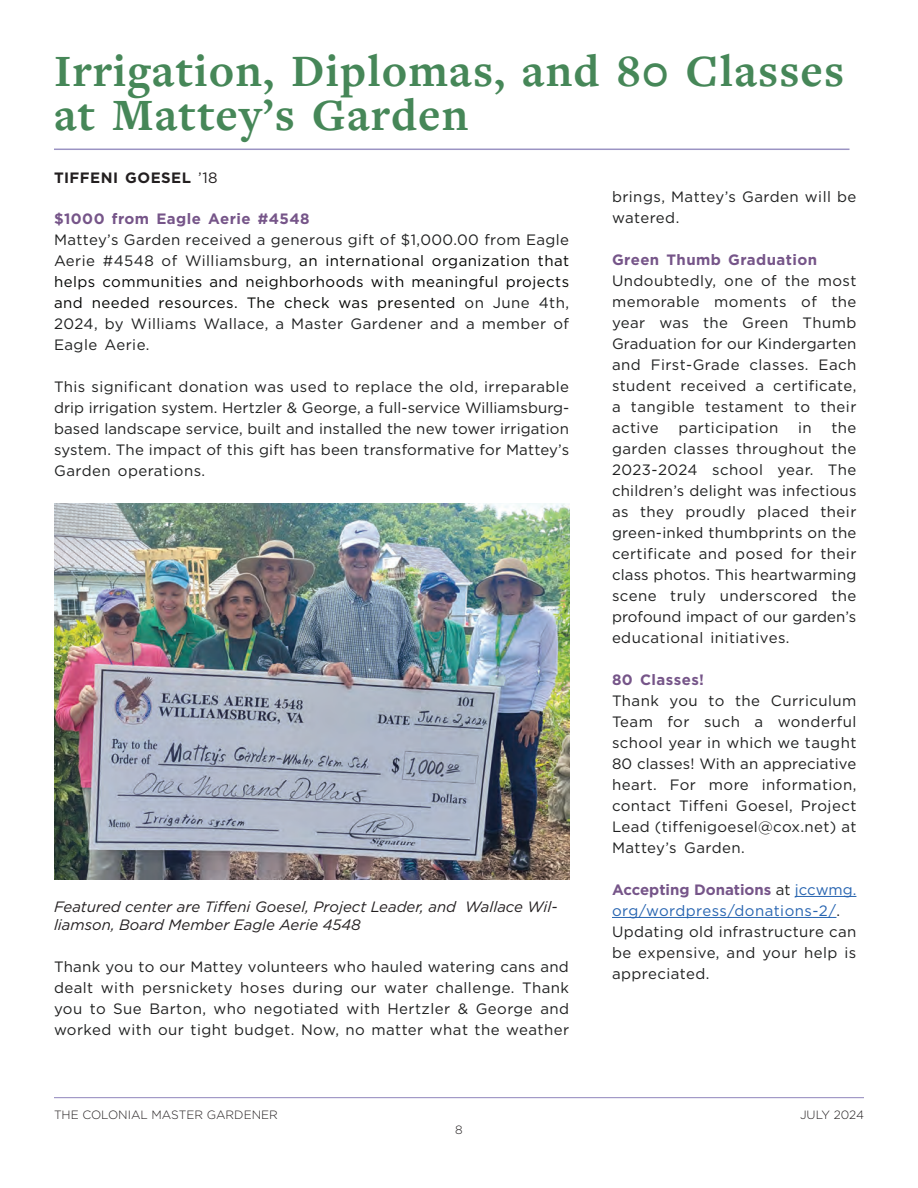
<style>
.page{position:relative;width:918px;height:1188px;background:#fff}
.page>*{position:absolute;margin:0;border:0;box-sizing:border-box;transform-origin:0 0}
.Header_1{font:700 46.5px/43.8px "Freight Text Pro";letter-spacing:.025em;color:#468758}
.t1{font:15px/21px "Gotham";letter-spacing:.03em;color:#1f2020;text-align:justify}
.Photo_Credit{font:italic 15px/18px "Gotham";color:#231f20}
.t2{font:700 15px "Gotham";letter-spacing:.03em;color:#765589}
.t3{font:15px/21px "Gotham";letter-spacing:.03em;color:#2865b1}
.t4{font:700 15px "Gotham";letter-spacing:.03em;color:#231f20}
.t5{font:300 12px "Gotham";color:#231f20}
.s1{font-weight:400}
.s2{color:#040503}
.s3{font-weight:700;color:#765589}
.s4{color:#1f2020}
</style>
<div class="page">
<hr style="left:54px;top:149px;width:796px;height:1px;background:#9b93c3">
<img style="left:54px;top:504px;width:515px;height:375px">
<hr style="left:795px;top:896px;width:61px;height:1px;background:#2865b1">
<hr style="left:612px;top:917px;width:225px;height:1px;background:#2865b1">
<hr style="left:54px;top:1097px;width:810px;height:1px;background:#9b93c3">
<p class="Header_1" style="left:54px;top:48px;width:792px">Irrigation, Diplomas, and 80 Classes at Mattey’s Garden</p>
<p class="t4" style="left:54px;top:167px;width:165px">TIFFENI GOESEL <span class="s1">’18</span></p>
<p class="t2" style="left:54px;top:208px;width:257px">$1000 from Eagle Aerie #4548</p>
<p class="t1" style="left:54px;top:229px;width:517px">Mattey’s Garden received a generous gift of $1,000.00 from Eagle Aerie #4548 of Williamsburg, <span class="s2">an international organization that helps communities and neighborhoods with meaningful projects and needed resources. The check was presented</span> on June 4th, 2024, by Williams Wallace, a Master Gardener and a member of Eagle Aerie.</p>
<p class="t1" style="left:54px;top:376px;width:517px">This significant donation was used to replace the old, irreparable drip irrigation system. Hertzler &amp; George, a full-service Williamsburg&shy;based landscape service, built and installed the new tower irrigation system. The impact of this gift has been transformative for Mattey’s Garden operations.</p>
<p class="t1" style="left:612px;top:186px;width:246px">brings, Mattey’s Garden will be watered.</p>
<p class="t2" style="left:612px;top:250px;width:207px">Green Thumb Graduation</p>
<p class="t1" style="left:612px;top:270px;width:246px">Undoubtedly, one of the most memorable moments of the year was the Green Thumb Graduation for our Kindergarten and First-Grade classes. Each student received a certificate, a tangible testament to their active</p>
<p class="t1" style="left:612px;top:417px;width:246px;text-indent:219px">the garden classes throughout the 2023-2024 school year. The children’s delight was infectious as they proudly placed their green-inked thumbprints on the certificate and posed for their class photos. This heartwarming scene truly underscored the profound impact of our garden’s educational initiatives.</p>
<p class="t2" style="left:612px;top:670px;width:94px">80 Classes!</p>
<p class="t1" style="left:612px;top:690px;width:246px">Thank you to the Curriculum Team for such a wonderful school year in which we taught 80 classes! With an appreciative heart. For more information, contact Tiffeni Goesel, Project Lead (tiffenigoesel@cox.net) at Mattey’s Garden.</p>
<p class="t3" style="left:612px;top:879px;width:246px"><span class="s3">Accepting Donations</span> <span class="s4">at</span> jccwmg. org/wordpress/donations-2/<span class="s4">.</span></p>
<p class="t1" style="left:612px;top:921px;width:246px">Updating old infrastructure can be expensive, and your help is appreciated.</p>
<p class="t1" style="left:678px;top:417px;width:102px">participation</p>
<p class="t1" style="left:798px;top:417px;width:15px">in</p>
<p class="Photo_Credit" style="left:54px;top:897px;width:505px">Featured center are Tiffeni Goesel, Project Leader, and Wallace Wil&shy;liamson, Board Member Eagle Aerie 4548</p>
<p class="t1" style="left:54px;top:956px;width:517px">Thank you to our Mattey volunteers who hauled watering cans and dealt with persnickety hoses during our water challenge. Thank you to Sue Barton, who negotiated with Hertzler &amp; George and worked with our tight budget. Now, no matter what the weather</p>
<p class="t5" style="left:54px;top:1107px;width:225px">THE COLONIAL MASTER GARDENER</p>
<p class="t5" style="left:800px;top:1107px;width:65px">JULY 2024</p>
<p class="t5" style="left:455px;top:1122px;width:9px">8</p>
</div>
